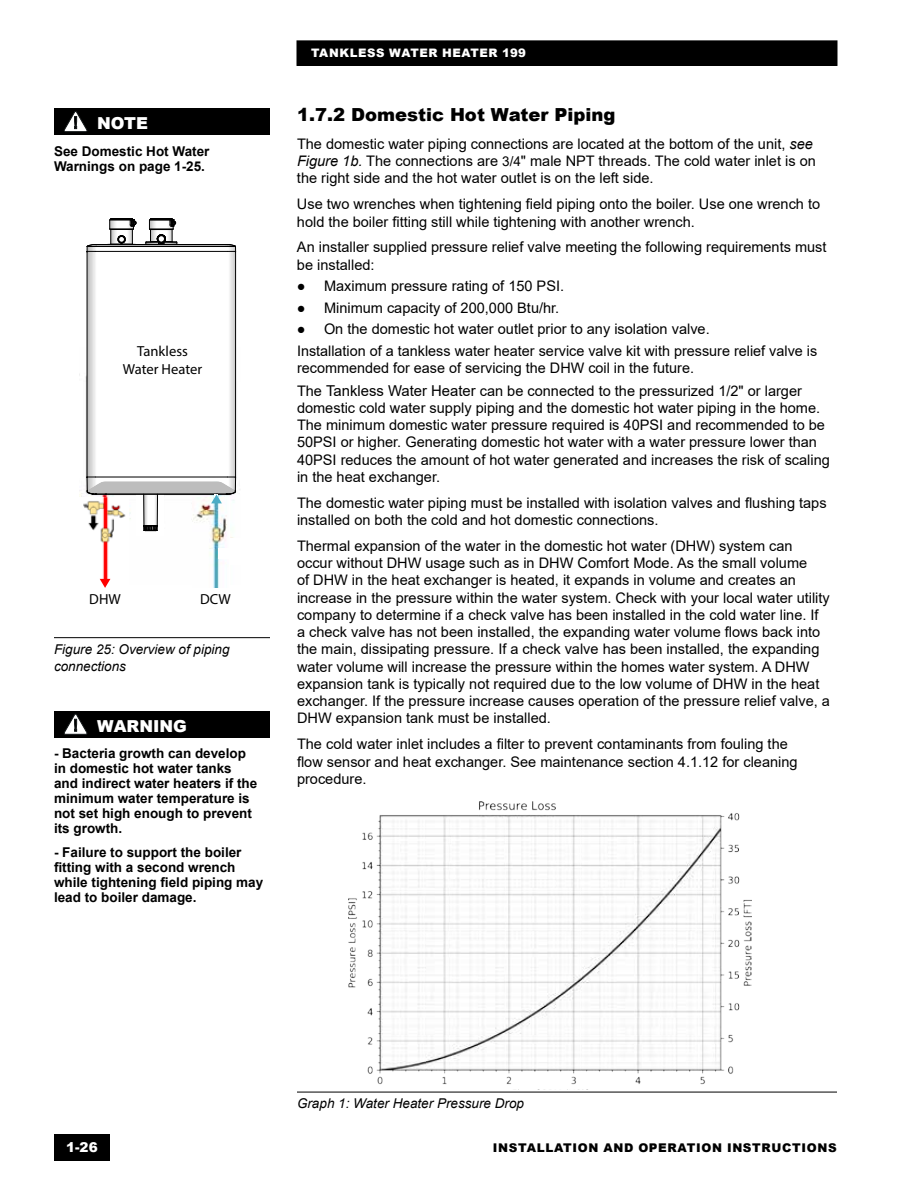
<style>
.page{position:relative;width:918px;height:1188px;background:#fff}
.page>*{position:absolute;margin:0;border:0;box-sizing:border-box;transform-origin:0 0}
.t1{font:900 18px "Arial";color:#000}
.t2{font:900 16.5px "Arial";color:#fff}
.t3{font:14.55px/17.2px "Arial";color:#000}
.t4{font:14.55px/17.5px "Myriad Pro";color:#010000;text-align:center}
.t5{font:700 13.5px/15px "Arial";color:#000}
.t6{font:italic 13.5px/16.5px "Arial";color:#000}
.t7{font:900 13.5px "Arial";color:#fff}
.t8{font:900 12px "Arial";letter-spacing:.055em;color:#000}
.t9{font:900 11.7px "Arial";letter-spacing:.05em;color:#fff}
.s1{font-style:italic}
.s2{font-size:13.5px}
.s3{font-size:15px}
</style>
<div class="page">
<div style="left:54px;top:1134px;width:56px;height:27px;background:#000"></div>
<div style="left:297px;top:41px;width:540px;height:24px;background:#000"></div>
<div style="left:297px;top:40px;width:540px;height:26px;border:1px solid #000"></div>
<hr style="left:297px;top:1092px;width:540px;height:1px;background:#000">
<img style="left:349px;top:802px;width:403px;height:283px">
<div style="left:54px;top:711px;width:216px;height:27px;background:#000"></div>
<svg style="left:64px;top:714px;width:24px;height:20px"></svg>
<div style="left:54px;top:108px;width:216px;height:27px;background:#000"></div>
<svg style="left:64px;top:111px;width:24px;height:21px"></svg>
<hr style="left:54px;top:637px;width:216px;height:1px;background:#000">
<img style="left:80px;top:347px;width:154px;height:191px">
<svg style="left:137px;top:531px;width:27px;height:4px"></svg>
<img style="left:80px;top:498px;width:48px;height:82px">
<img style="left:193px;top:531px;width:36px;height:57px">
<div style="left:218px;top:548px;width:12px;height:11px;background:#fff"></div>
<svg style="left:100px;top:579px;width:10px;height:9px"></svg>
<svg style="left:87px;top:218px;width:150px;height:313px"></svg>
<p class="t2" style="left:97px;top:111px;width:52px">NOTE</p>
<p class="t5" style="left:54px;top:144px;width:157px">See Domestic Hot Water<br>Warnings on page 1-25.</p>
<p class="t4" style="left:123px;top:342px;width:81px">Tankless<br>Water Heater</p>
<p class="t4" style="left:89px;top:590px;width:33px">DHW</p>
<p class="t4" style="left:200px;top:590px;width:32px">DCW</p>
<p class="t6" style="left:54px;top:641px;width:177px">Figure 25: Overview of piping connections</p>
<p class="t2" style="left:97px;top:714px;width:91px">WARNING</p>
<p class="t5" style="left:54px;top:746px;width:205px">- Bacteria growth can develop in domestic hot water tanks and indirect water heaters if the minimum water temperature is not set high enough to prevent its growth.</p>
<p class="t5" style="left:54px;top:845px;width:211px">- Failure to support the boiler fitting with a second wrench while tightening field piping may lead to boiler damage.</p>
<p class="t9" style="left:311px;top:45px;width:216px">TANKLESS WATER HEATER 199</p>
<p class="t1" style="left:297px;top:101px;width:320px">1.7.2 Domestic Hot Water Piping</p>
<p class="t3" style="left:297px;top:135px;width:520px">The domestic water piping connections are located at the bottom of the unit, <span class="s1">see<br>Figure 1b.</span> The connections are <span class="s2">3/4</span>" male NPT threads. The cold water inlet is on the right side and the hot water outlet is on the left side.</p>
<p class="t3" style="left:297px;top:195px;width:525px">Use two wrenches when tightening field piping onto the boiler. Use one wrench to hold the boiler fitting still while tightening with another wrench.</p>
<p class="t3" style="left:297px;top:239px;width:531px">An installer supplied pressure relief valve meeting the following requirements must be installed:</p>
<p class="t3" style="left:297px;top:277px;width:269px">● Maximum pressure rating of 150 PSI.</p>
<p class="t3" style="left:297px;top:299px;width:264px">● Minimum capacity of 200,000 Btu/hr.</p>
<p class="t3" style="left:297px;top:318px;width:522px;line-height:21.6px">● On the domestic hot water outlet prior to any isolation valve.<br>Installation of a tankless water heater service valve kit with pressure relief valve is</p>
<p class="t3" style="left:297px;top:357px;width:507px;line-height:22.4px">recommended for ease of servicing the DHW coil in the future.<br>The <span class="s3">Tankless Water Heater</span> can be connected to the pressurized 1/2" or larger</p>
<p class="t3" style="left:297px;top:399px;width:534px">domestic cold water supply piping and the domestic hot water piping in the home.<br>The minimum domestic water pressure required is 40PSI and recommended to be 50PSI or higher. Generating domestic hot water with a water pressure lower than 40PSI reduces the amount of hot water generated and increases the risk of scaling in the heat exchanger.</p>
<p class="t3" style="left:297px;top:494px;width:531px">The domestic water piping must be installed with isolation valves and flushing taps installed on both the cold and hot domestic connections.</p>
<p class="t3" style="left:297px;top:537px;width:534px">Thermal expansion of the water in the domestic hot water (DHW) system can occur without DHW usage such as in DHW Comfort Mode. As the small volume<br>of DHW in the heat exchanger is heated, it expands in volume and creates an increase in the pressure within the water system. Check with your local water utility company to determine if a check valve has been installed in the cold water line. If a check valve has not been installed, the expanding water volume flows back into the main, dissipating pressure. If a check valve has been installed, the expanding water volume will increase the pressure within the homes water system. A DHW expansion tank is typically not required due to the low volume of DHW in the heat exchanger. If the pressure increase causes operation of the pressure relief valve, a DHW expansion tank must be installed.</p>
<p class="t3" style="left:297px;top:735px;width:502px">The cold water inlet includes a filter to prevent contaminants from fouling the flow sensor and heat exchanger. See maintenance section 4.1.12 for cleaning procedure.</p>
<p class="t6" style="left:297px;top:1096px;width:229px">Graph 1: Water Heater Pressure Drop</p>
<p class="t7" style="left:66px;top:1138px;width:33px">1-26</p>
<p class="t8" style="left:493px;top:1139px;width:345px">INSTALLATION AND OPERATION INSTRUCTIONS</p>
</div>
